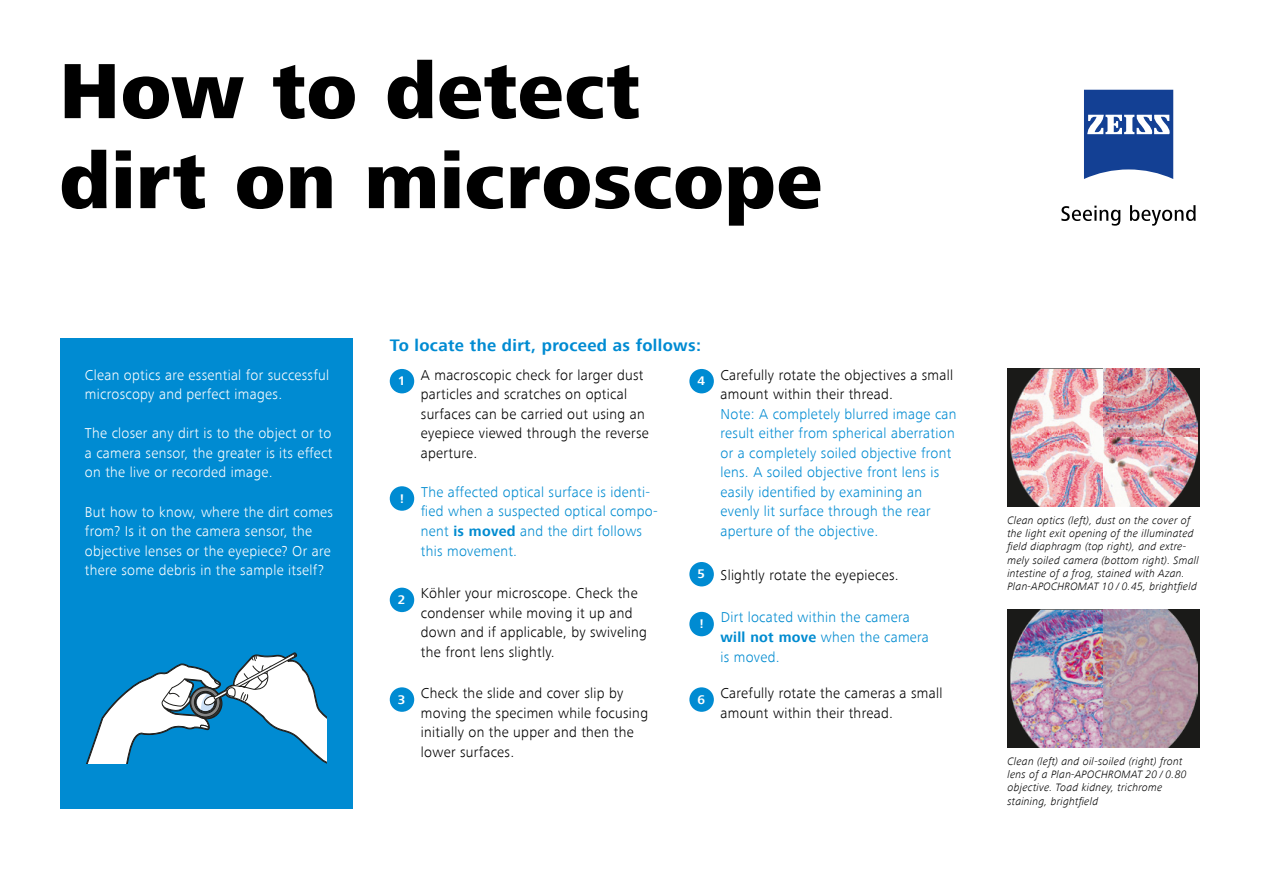
<style>
.page{position:relative;width:1263px;height:893px;background:#fff}
.page>*{position:absolute;margin:0;border:0;box-sizing:border-box;transform-origin:0 0}
.t1{font:800 81px/90px "ZEISS Frutiger Next W1 G";letter-spacing:.01em;color:#000}
.t2{font:700 17.1px "ZEISS Frutiger Next W1 G";letter-spacing:.02em;color:#008bd2}
.t3{font:300 14.7px/19.5px "ZEISS Frutiger Next W1 G";letter-spacing:.02em;color:#000}
.t4{font:300 14.7px/19.5px "ZEISS Frutiger Next W1 G";letter-spacing:.02em;color:#fff}
.t5{font:300 14.7px/19.5px "ZEISS Frutiger Next W1 G";letter-spacing:.02em;color:#008bd2}
.t6{font:300 14.7px/19.5px "ZEISS Frutiger Next W1 G";letter-spacing:.02em;color:#008bd0}
.t7{font:700 12.9px "ZEISS Frutiger Next W1 G";color:#fff}
.t8{font:italic 300 10.95px/13.2px "ZEISS Frutiger Next W1 G";letter-spacing:.02em;color:#000}
.s1{font-weight:700}
.s2{font-weight:700;font-size:12.9px;color:#fff}
</style>
<div class="page">
<div style="left:61px;top:338px;width:292px;height:471px;background:#008bd2"></div>
<svg style="left:86px;top:652px;width:241px;height:111px"></svg>
<div style="left:1007px;top:369px;width:97px;height:138px;background:#1a1a18"></div>
<img style="left:1010px;top:369px;width:94px;height:138px">
<img style="left:1104px;top:369px;width:96px;height:69px">
<div style="left:1104px;top:438px;width:96px;height:69px;background:#1a1a18"></div>
<img style="left:1104px;top:438px;width:93px;height:69px">
<div style="left:1007px;top:610px;width:97px;height:138px;background:#1a1a18"></div>
<img style="left:1010px;top:610px;width:94px;height:138px">
<svg style="left:1104px;top:610px;width:96px;height:138px;background:#a38c98"></svg>
<div style="left:390px;top:369px;width:24px;height:24px;background:#008bd2;border-radius:50%"></div>
<div style="left:689px;top:369px;width:25px;height:24px;background:#008bd2;border-radius:50%"></div>
<div style="left:689px;top:687px;width:25px;height:25px;background:#008bd2;border-radius:50%"></div>
<div style="left:689px;top:562px;width:25px;height:24px;background:#008bd2;border-radius:50%"></div>
<div style="left:390px;top:687px;width:24px;height:25px;background:#008bd2;border-radius:50%"></div>
<div style="left:390px;top:588px;width:24px;height:24px;background:#008bd2;border-radius:50%"></div>
<div style="left:390px;top:486px;width:24px;height:25px;background:#008bd2;border-radius:50%"></div>
<div style="left:689px;top:612px;width:25px;height:24px;background:#008bd2;border-radius:50%"></div>
<svg style="left:1084px;top:90px;width:89px;height:89px"></svg>
<svg style="left:1061px;top:206px;width:59px;height:20px"></svg>
<svg style="left:1130px;top:205px;width:65px;height:21px"></svg>
<h1 class="t1" style="left:60px;top:49px;width:764px">How to detect<br>dirt on microscope</h1>
<p class="t4" style="left:85px;top:365px;width:246px">Clean optics are essential for successful microscopy and perfect images.</p>
<p class="t4" style="left:85px;top:424px;width:249px;text-align:justify">The closer any dirt is to the object or to a camera sensor, the greater is its effect on the live or recorded image.</p>
<p class="t4" style="left:85px;top:502px;width:250px">But how to know, where the dirt comes from? Is it on the camera sensor, the objective lenses or the eyepiece? Or are there some debris in the sample itself?</p>
<p class="t2" style="left:390px;top:335px;width:313px">To locate the dirt, proceed as follows:</p>
<p class="t3" style="left:421px;top:365px;width:229px">A macroscopic check for larger dust particles and scratches on optical surfaces can be carried out using an eyepiece viewed through the reverse aperture.</p>
<p class="t7" style="left:398px;top:374px;width:9px">1</p>
<p class="t3" style="left:720px;top:365px;width:234px">Carefully rotate the objectives a small amount within their thread.</p>
<p class="t5" style="left:720px;top:404px;width:237px">Note: A completely blurred image can result either from spherical aberration or a completely soiled objective front lens. A soiled objective front lens is easily identified by examining an evenly lit surface through the rear aperture of the objective.</p>
<p class="t7" style="left:697px;top:374px;width:9px">4</p>
<p class="t6" style="left:421px;top:482px;width:238px">The affected optical surface is identi&shy;fied when a suspected optical compo&shy;nent <span class="s1">is moved</span> and the dirt follows this movement.</p>
<p class="t7" style="left:400px;top:491px;width:5px">!</p>
<p class="t7" style="left:398px;top:592px;width:9px">2</p>
<p class="t7" style="left:398px;top:692px;width:9px">3</p>
<p class="t3" style="left:421px;top:584px;width:227px">Köhler your microscope. Check the condenser while moving it up and down and if applicable, by swiveling the front lens slightly.</p>
<p class="t3" style="left:421px;top:683px;width:229px">Check the slide and cover slip by moving the specimen while focusing initially on the upper and then the lower surfaces.</p>
<p class="t3" style="left:697px;top:565px;width:203px"><span class="s2">5</span> Slightly rotate the eyepieces.</p>
<p class="t7" style="left:700px;top:616px;width:5px">!</p>
<p class="t7" style="left:697px;top:692px;width:9px">6</p>
<p class="t6" style="left:720px;top:608px;width:210px">Dirt located within the camera <span class="s1">will not move</span> when the camera is moved.</p>
<p class="t3" style="left:720px;top:683px;width:223px">Carefully rotate the cameras a small amount within their thread.</p>
<p class="t8" style="left:1007px;top:514px;width:193px">Clean optics (left), dust on the cover of the light exit opening of the illuminated field diaphragm (top right), and extre&shy;mely soiled camera (bottom right). Small intestine of a frog, stained with Azan.<br>Plan-APOCHROMAT 10 / 0.45, brightfield</p>
<p class="t8" style="left:1007px;top:755px;width:181px">Clean (left) and oil-soiled (right) front lens of a Plan-APOCHROMAT 20 / 0.80 objective. Toad kidney, trichrome staining, brightfield</p>
</div>
